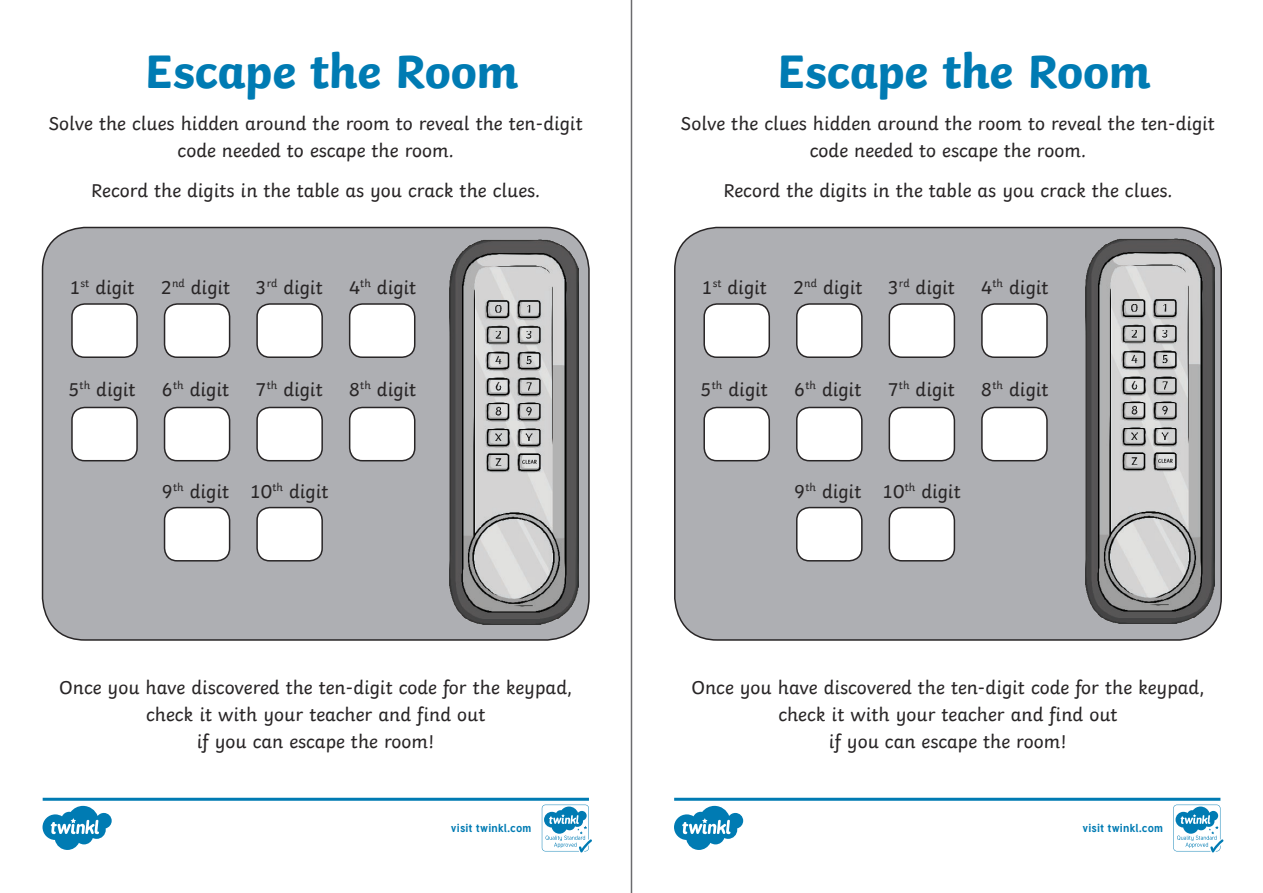
<style>
.page{position:relative;width:1263px;height:893px;background:#fff}
.page>*{position:absolute;margin:0;border:0;box-sizing:border-box;transform-origin:0 0}
.Heading_1{font:700 49.5px "Twinkl";letter-spacing:-.01em;color:#007bb3}
.KS2_Body_Copy{font:19.5px/27px "Twinkl";color:#282526;text-align:center}
.t1{font:700 11.4px "Tuffy";letter-spacing:.015em;color:#007bb3}
</style>
<div class="page">
<hr style="left:631px;top:0;width:1px;height:893px;background:#6b6b6e">
<div style="left:43px;top:227px;width:546px;height:413px;background:#aeafb3;border-radius:43px"></div>
<div style="left:42px;top:227px;width:548px;height:414px;border:2px solid #282526;border-radius:43px"></div>
<div style="left:72px;top:407px;width:65px;height:54px;background:#fff;border-radius:13px"></div>
<div style="left:71px;top:407px;width:67px;height:54px;border:2px solid #282526;border-radius:13px"></div>
<div style="left:72px;top:304px;width:65px;height:53px;background:#fff;border-radius:13px"></div>
<div style="left:71px;top:303px;width:67px;height:55px;border:2px solid #282526;border-radius:13px"></div>
<div style="left:165px;top:407px;width:65px;height:54px;background:#fff;border-radius:13px"></div>
<div style="left:164px;top:407px;width:66px;height:54px;border:2px solid #282526;border-radius:13px"></div>
<div style="left:165px;top:304px;width:65px;height:53px;background:#fff;border-radius:13px"></div>
<div style="left:164px;top:303px;width:66px;height:55px;border:2px solid #282526;border-radius:13px"></div>
<div style="left:165px;top:508px;width:65px;height:53px;background:#fff;border-radius:13px"></div>
<div style="left:164px;top:507px;width:66px;height:55px;border:2px solid #282526;border-radius:13px"></div>
<div style="left:257px;top:407px;width:65px;height:54px;background:#fff;border-radius:13px"></div>
<div style="left:256px;top:407px;width:67px;height:54px;border:2px solid #282526;border-radius:13px"></div>
<div style="left:257px;top:304px;width:65px;height:53px;background:#fff;border-radius:13px"></div>
<div style="left:256px;top:303px;width:67px;height:55px;border:2px solid #282526;border-radius:13px"></div>
<div style="left:257px;top:508px;width:65px;height:53px;background:#fff;border-radius:13px"></div>
<div style="left:256px;top:507px;width:67px;height:55px;border:2px solid #282526;border-radius:13px"></div>
<div style="left:350px;top:407px;width:65px;height:54px;background:#fff;border-radius:13px"></div>
<div style="left:349px;top:407px;width:66px;height:54px;border:2px solid #282526;border-radius:13px"></div>
<div style="left:350px;top:304px;width:65px;height:53px;background:#fff;border-radius:13px"></div>
<div style="left:349px;top:303px;width:66px;height:55px;border:2px solid #282526;border-radius:13px"></div>
<div style="left:675px;top:227px;width:546px;height:413px;background:#aeafb3;border-radius:43px"></div>
<div style="left:674px;top:227px;width:548px;height:414px;border:2px solid #282526;border-radius:43px"></div>
<div style="left:704px;top:407px;width:65px;height:54px;background:#fff;border-radius:13px"></div>
<div style="left:703px;top:407px;width:67px;height:54px;border:2px solid #282526;border-radius:13px"></div>
<div style="left:704px;top:304px;width:65px;height:53px;background:#fff;border-radius:13px"></div>
<div style="left:703px;top:303px;width:67px;height:55px;border:2px solid #282526;border-radius:13px"></div>
<div style="left:797px;top:407px;width:65px;height:54px;background:#fff;border-radius:13px"></div>
<div style="left:796px;top:407px;width:66px;height:54px;border:2px solid #282526;border-radius:13px"></div>
<div style="left:797px;top:304px;width:65px;height:53px;background:#fff;border-radius:13px"></div>
<div style="left:796px;top:303px;width:66px;height:55px;border:2px solid #282526;border-radius:13px"></div>
<div style="left:797px;top:508px;width:65px;height:53px;background:#fff;border-radius:13px"></div>
<div style="left:796px;top:507px;width:66px;height:55px;border:2px solid #282526;border-radius:13px"></div>
<div style="left:889px;top:407px;width:65px;height:54px;background:#fff;border-radius:13px"></div>
<div style="left:888px;top:407px;width:67px;height:54px;border:2px solid #282526;border-radius:13px"></div>
<div style="left:889px;top:304px;width:65px;height:53px;background:#fff;border-radius:13px"></div>
<div style="left:888px;top:303px;width:67px;height:55px;border:2px solid #282526;border-radius:13px"></div>
<div style="left:889px;top:508px;width:65px;height:53px;background:#fff;border-radius:13px"></div>
<div style="left:888px;top:507px;width:67px;height:55px;border:2px solid #282526;border-radius:13px"></div>
<div style="left:982px;top:407px;width:65px;height:54px;background:#fff;border-radius:13px"></div>
<div style="left:981px;top:407px;width:67px;height:54px;border:2px solid #282526;border-radius:13px"></div>
<div style="left:982px;top:304px;width:65px;height:53px;background:#fff;border-radius:13px"></div>
<div style="left:981px;top:303px;width:67px;height:55px;border:2px solid #282526;border-radius:13px"></div>
<img style="left:449px;top:240px;width:129px;height:384px">
<img style="left:1085px;top:239px;width:129px;height:384px">
<svg style="left:43px;top:798px;width:549px;height:54px"></svg>
<svg style="left:674px;top:798px;width:549px;height:54px"></svg>
<p class="Heading_1" style="left:145px;top:31px;width:375px">Escape the Room</p>
<p class="Heading_1" style="left:777px;top:31px;width:375px">Escape the Room</p>
<p class="KS2_Body_Copy" style="left:49px;top:108px;width:535px">Solve the clues hidden around the room to reveal the ten-digit code needed to escape the room.</p>
<p class="KS2_Body_Copy" style="left:91px;top:175px;width:450px">Record the digits in the table as you crack the clues.</p>
<p class="KS2_Body_Copy" style="left:681px;top:108px;width:535px">Solve the clues hidden around the room to reveal the ten-digit code needed to escape the room.</p>
<p class="KS2_Body_Copy" style="left:723px;top:175px;width:450px">Record the digits in the table as you crack the clues.</p>
<p class="KS2_Body_Copy" style="left:69px;top:272px;width:67px">1<sup>st</sup> digit</p>
<p class="KS2_Body_Copy" style="left:161px;top:272px;width:71px">2<sup>nd</sup> digit</p>
<p class="KS2_Body_Copy" style="left:255px;top:272px;width:69px">3<sup>rd</sup> digit</p>
<p class="KS2_Body_Copy" style="left:349px;top:272px;width:69px">4<sup>th</sup> digit</p>
<p class="KS2_Body_Copy" style="left:701px;top:272px;width:67px">1<sup>st</sup> digit</p>
<p class="KS2_Body_Copy" style="left:793px;top:272px;width:71px">2<sup>nd</sup> digit</p>
<p class="KS2_Body_Copy" style="left:887px;top:272px;width:69px">3<sup>rd</sup> digit</p>
<p class="KS2_Body_Copy" style="left:981px;top:272px;width:69px">4<sup>th</sup> digit</p>
<p class="KS2_Body_Copy" style="left:68px;top:374px;width:69px">5<sup>th</sup> digit</p>
<p class="KS2_Body_Copy" style="left:162px;top:374px;width:69px">6<sup>th</sup> digit</p>
<p class="KS2_Body_Copy" style="left:255px;top:374px;width:69px">7<sup>th</sup> digit</p>
<p class="KS2_Body_Copy" style="left:349px;top:374px;width:69px">8<sup>th</sup> digit</p>
<p class="KS2_Body_Copy" style="left:700px;top:374px;width:69px">5<sup>th</sup> digit</p>
<p class="KS2_Body_Copy" style="left:794px;top:374px;width:69px">6<sup>th</sup> digit</p>
<p class="KS2_Body_Copy" style="left:887px;top:374px;width:69px">7<sup>th</sup> digit</p>
<p class="KS2_Body_Copy" style="left:981px;top:374px;width:69px">8<sup>th</sup> digit</p>
<p class="KS2_Body_Copy" style="left:162px;top:476px;width:69px">9<sup>th</sup> digit</p>
<p class="KS2_Body_Copy" style="left:249px;top:476px;width:81px">10<sup>th</sup> digit</p>
<p class="KS2_Body_Copy" style="left:794px;top:476px;width:69px">9<sup>th</sup> digit</p>
<p class="KS2_Body_Copy" style="left:882px;top:476px;width:81px">10<sup>th</sup> digit</p>
<p class="KS2_Body_Copy" style="left:59px;top:672px;width:515px">Once you have discovered the ten-digit code for the keypad, check it with your teacher and find out<br>if you can escape the room!</p>
<p class="KS2_Body_Copy" style="left:691px;top:672px;width:515px">Once you have discovered the ten-digit code for the keypad, check it with your teacher and find out<br>if you can escape the room!</p>
<p class="t1" style="left:451px;top:819px;width:82px">visit twinkl.com</p>
<p class="t1" style="left:1082px;top:819px;width:82px">visit twinkl.com</p>
</div>
